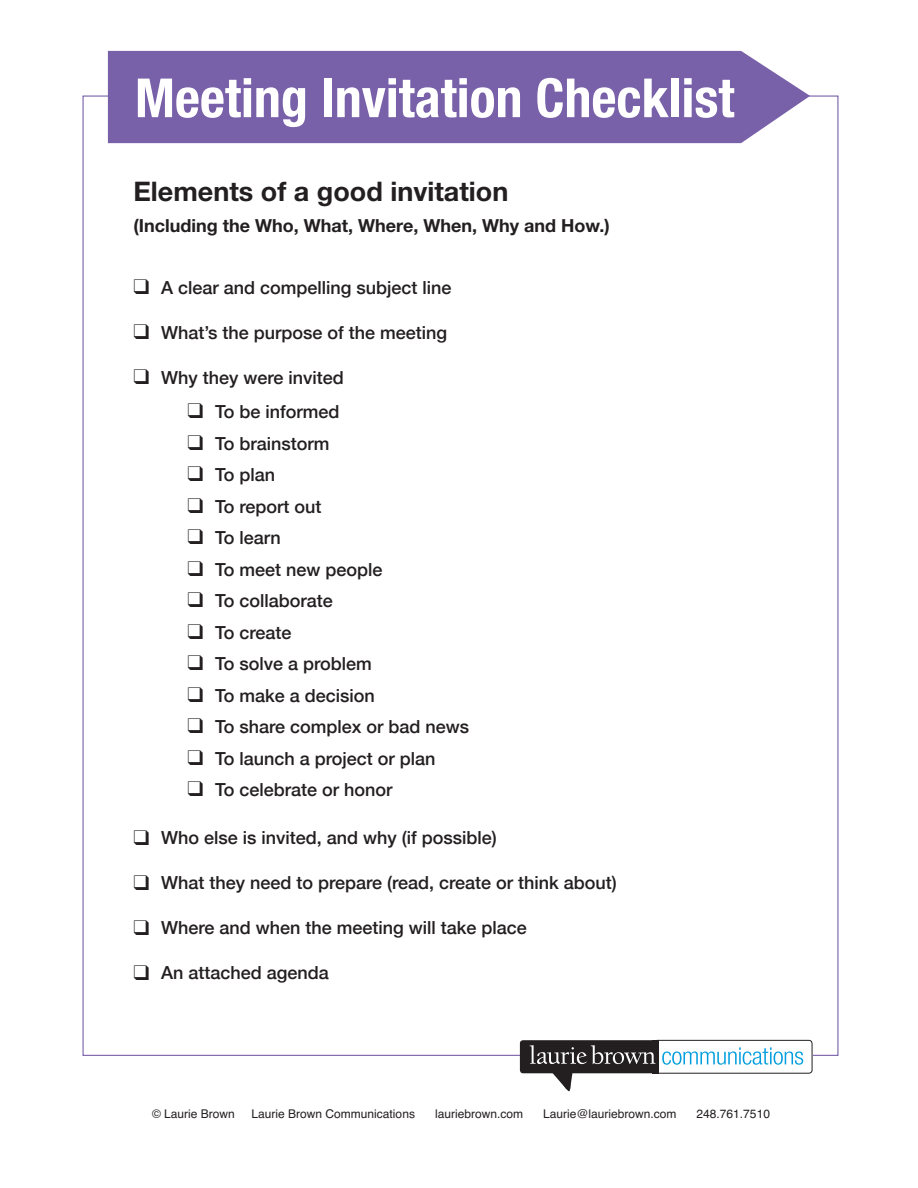
<style>
.page{position:relative;width:918px;height:1188px;background:#fff}
.page>*{position:absolute;margin:0;border:0;box-sizing:border-box;transform-origin:0 0}
.t1{font:700 condensed 54px "Helvetica Neue";color:#fff}
.t2{font:700 27px "Helvetica Neue";color:#231f20}
.t3{font:500 18px "Helvetica Neue";color:#231f20}
.t4{font:700 18px "Helvetica Neue";color:#231f20}
.t5{font:12px "Helvetica";color:#231f20}
</style>
<div class="page">
<svg style="left:108px;top:51px;width:702px;height:92px;background:#856fb1"></svg>
<div style="left:135px;top:79px;width:611px;height:49px;background:#7961aa"></div>
<div style="left:520px;top:1040px;width:139px;height:33px;background:#231f20;border-radius:3px"></div>
<div style="left:654px;top:1040px;width:158px;height:33px;border:1px solid #231f20;border-radius:3px"></div>
<div style="left:653px;top:1040px;width:6px;height:33px;background:#231f20"></div>
<svg style="left:662px;top:1047px;width:141px;height:18px"></svg>
<svg style="left:530px;top:1045px;width:125px;height:47px"></svg>
<h1 class="t1" style="left:135px;top:79px;width:601px">Meeting Invitation Checklist</h1>
<h2 class="t2" style="left:134px;top:182px;width:376px">Elements of a good invitation</h2>
<p class="t4" style="left:134px;top:219px;width:478px">(Including the Who, What, Where, When, Why and How.)</p>
<p class="t3" style="left:134px;top:276px;width:320px">❑ A clear and compelling subject line</p>
<p class="t3" style="left:134px;top:321px;width:315px">❑ What’s the purpose of the meeting</p>
<p class="t3" style="left:134px;top:366px;width:212px">❑ Why they were invited</p>
<p class="t3" style="left:188px;top:401px;width:153px">❑ To be informed</p>
<p class="t3" style="left:188px;top:432px;width:143px">❑ To brainstorm</p>
<p class="t3" style="left:188px;top:464px;width:89px">❑ To plan</p>
<p class="t3" style="left:188px;top:495px;width:135px">❑ To report out</p>
<p class="t3" style="left:188px;top:527px;width:95px">❑ To learn</p>
<p class="t3" style="left:188px;top:558px;width:197px">❑ To meet new people</p>
<p class="t3" style="left:188px;top:590px;width:147px">❑ To collaborate</p>
<p class="t3" style="left:188px;top:621px;width:105px">❑ To create</p>
<p class="t3" style="left:188px;top:653px;width:186px">❑ To solve a problem</p>
<p class="t3" style="left:188px;top:684px;width:189px">❑ To make a decision</p>
<p class="t3" style="left:188px;top:716px;width:283px">❑ To share complex or bad news</p>
<p class="t3" style="left:188px;top:747px;width:250px">❑ To launch a project or plan</p>
<p class="t3" style="left:188px;top:779px;width:207px">❑ To celebrate or honor</p>
<p class="t3" style="left:134px;top:827px;width:365px">❑ Who else is invited, and why (if possible)</p>
<p class="t3" style="left:134px;top:872px;width:485px">❑ What they need to prepare (read, create or think about)</p>
<p class="t3" style="left:134px;top:917px;width:395px">❑ Where and when the meeting will take place</p>
<p class="t3" style="left:134px;top:962px;width:197px">❑ An attached agenda</p>
<p class="t5" style="left:152px;top:1107px;width:84px">© Laurie Brown</p>
<p class="t5" style="left:252px;top:1107px;width:165px">Laurie Brown Communications</p>
<p class="t5" style="left:435px;top:1107px;width:90px">lauriebrown.com</p>
<p class="t5" style="left:543px;top:1107px;width:135px">Laurie@lauriebrown.com</p>
<p class="t5" style="left:697px;top:1107px;width:75px">248.761.7510</p>
</div>
